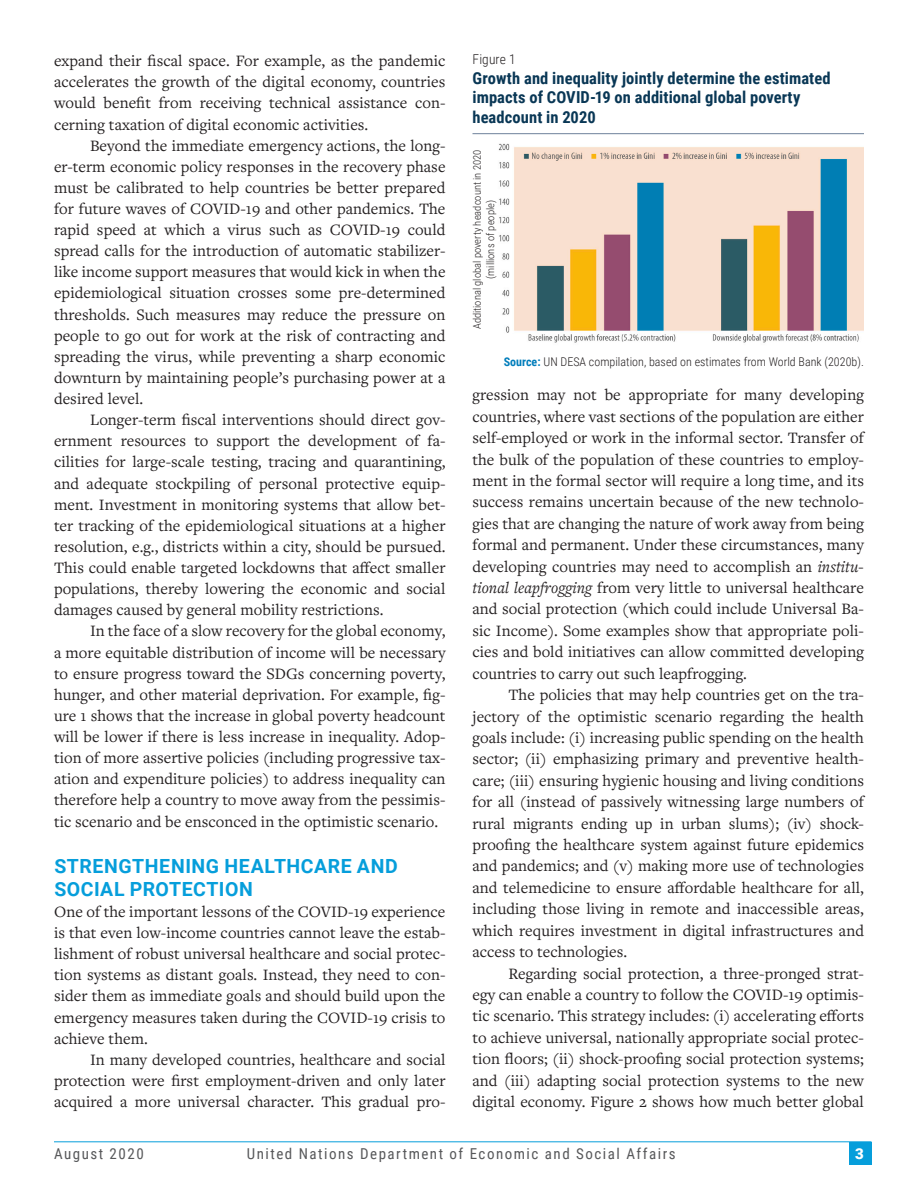
<style>
.page{position:relative;width:918px;height:1188px;background:#fff}
.page>*{position:absolute;margin:0;border:0;box-sizing:border-box;transform-origin:0 0}
.HL1{font:700 19.5px/22.6px "Roboto";letter-spacing:.03em;color:#069edb}
.Body_Text{font:16.5px/21.1px "Freight Text Pro";letter-spacing:.005em;color:#231f20;text-align:justify}
.Firstpara{font:16.5px/21.1px "Freight Text Pro";letter-spacing:.005em;color:#231f20;text-align:justify}
.Figure_head_2{font:700 16.5px/19.5px "Roboto Condensed";letter-spacing:.005em;color:#093755}
.t1{font:15px "Roboto Condensed";letter-spacing:.1em;color:#57585a}
.t2{font:900 15px "Roboto";color:#fff}
.Figure_head_1{font:300 13.5px "Roboto Condensed";letter-spacing:.01em;color:#231f20}
.Source{font:300 12px "Roboto Condensed";letter-spacing:.005em;color:#231f20}
.Source-2{font:300 10.5px/13.5px "Roboto Condensed";letter-spacing:.005em;color:#231f20;text-align:center}
.s1{font-weight:700;color:#007dbb}
.s2{font-style:italic}
</style>
<div class="page">
<div style="left:849px;top:1142px;width:22px;height:23px;background:#069edb"></div>
<hr style="left:54px;top:1141px;width:818px;height:1px;background:#069edb">
<hr style="left:472px;top:133px;width:392px;height:1px;background:#6e819b">
<img style="left:498px;top:143px;width:366px;height:200px">
<p class="Body_Text" style="left:54px;top:50px;width:393px">expand their fiscal space. For example, as the pandemic accelerates the growth of the digital economy, countries would benefit from receiving technical assistance con&shy;cerning taxation of digital economic activities.</p>
<p class="Body_Text" style="left:54px;top:134px;width:393px;text-indent:36px">Beyond the immediate emergency actions, the long&shy;er-term economic policy responses in the recovery phase must be calibrated to help countries be better prepared for future waves of COVID-19 and other pandemics. The rapid speed at which a virus such as COVID-19 could spread calls for the introduction of automatic stabilizer&shy;like income support measures that would kick in when the epidemiological situation crosses some pre-determined thresholds. Such measures may reduce the pressure on people to go out for work at the risk of contracting and spreading the virus, while preventing a sharp economic downturn by maintaining people’s purchasing power at a desired level.</p>
<p class="Body_Text" style="left:54px;top:409px;width:393px;text-indent:36px">Longer-term fiscal interventions should direct gov&shy;ernment resources to support the development of fa&shy;cilities for large-scale testing, tracing and quarantining, and adequate stockpiling of personal protective equip&shy;ment. Investment in monitoring systems that allow bet&shy;ter tracking of the epidemiological situations at a higher resolution, e.g., districts within a city, should be pursued.<br>This could enable targeted lockdowns that affect smaller populations, thereby lowering the economic and social damages caused by general mobility restrictions.</p>
<p class="Body_Text" style="left:54px;top:620px;width:393px;text-indent:36px">In the face of a slow recovery for the global economy, a more equitable distribution of income will be necessary to ensure progress toward the SDGs concerning poverty, hunger, and other material deprivation. For example, fig&shy;ure 1 shows that the increase in global poverty headcount will be lower if there is less increase in inequality. Adop&shy;tion of more assertive policies (including progressive tax&shy;ation and expenditure policies) to address inequality can therefore help a country to move away from the pessimis&shy;tic scenario and be ensconced in the optimistic scenario.</p>
<p class="HL1" style="left:54px;top:854px;width:345px">STRENGTHENING HEALTHCARE AND<br>SOCIAL PROTECTION</p>
<p class="Firstpara" style="left:54px;top:900px;width:393px">One of the important lessons of the COVID-19 experience is that even low-income countries cannot leave the estab&shy;lishment of robust universal healthcare and social protec&shy;tion systems as distant goals. Instead, they need to con&shy;sider them as immediate goals and should build upon the emergency measures taken during the COVID-19 crisis to achieve them.</p>
<p class="Body_Text" style="left:54px;top:1048px;width:393px;text-indent:36px">In many developed countries, healthcare and social protection were first employment-driven and only later acquired a more universal character. This gradual pro-</p>
<p class="Figure_head_1" style="left:472px;top:50px;width:45px">Figure 1</p>
<h6 class="Figure_head_2" style="left:472px;top:68px;width:360px">Growth and inequality jointly determine the estimated impacts of COVID-19 on additional global poverty headcount in 2020</h6>
<p class="Source-2" style="left:470px;top:329px;width:181px;rotate:-90deg">Additional global poverty headcount in 2020 (millions of people)</p>
<p class="Source" style="left:504px;top:353px;width:362px"><span class="s1">Source:</span> UN DESA compilation, based on estimates from World Bank (2020b).</p>
<p class="Body_Text" style="left:472px;top:384px;width:393px">gression may not be appropriate for many developing countries, where vast sections of the population are either self-employed or work in the informal sector. Transfer of the bulk of the population of these countries to employ&shy;ment in the formal sector will require a long time, and its success remains uncertain because of the new technolo&shy;gies that are changing the nature of work away from being formal and permanent. Under these circumstances, many developing countries may need to accomplish an <span class="s2">institu&shy;tional leapfrogging</span> from very little to universal healthcare and social protection (which could include Universal Ba&shy;sic Income). Some examples show that appropriate poli&shy;cies and bold initiatives can allow committed developing countries to carry out such leapfrogging.</p>
<p class="Body_Text" style="left:472px;top:684px;width:393px;text-indent:36px">The policies that may help countries get on the tra&shy;jectory of the optimistic scenario regarding the health goals include: (i) increasing public spending on the health sector; (ii) emphasizing primary and preventive health&shy;care; (iii) ensuring hygienic housing and living conditions for all (instead of passively witnessing large numbers of rural migrants ending up in urban slums); (iv) shock&shy;proofing the healthcare system against future epidemics and pandemics; and (v) making more use of technologies and telemedicine to ensure affordable healthcare for all, including those living in remote and inaccessible areas, which requires investment in digital infrastructures and access to technologies.</p>
<p class="Body_Text" style="left:472px;top:962px;width:393px;text-indent:36px">Regarding social protection, a three-pronged strat&shy;egy can enable a country to follow the COVID-19 optimis&shy;tic scenario. This strategy includes: (i) accelerating efforts to achieve universal, nationally appropriate social protec&shy;tion floors; (ii) shock-proofing social protection systems; and (iii) adapting social protection systems to the new digital economy. Figure 2 shows how much better global</p>
<p class="t1" style="left:54px;top:1143px;width:91px">August 2020</p>
<p class="t1" style="left:247px;top:1143px;width:430px">United Nations Department of Economic and Social Affairs</p>
<p class="t2" style="left:855px;top:1143px;width:10px">3</p>
</div>
